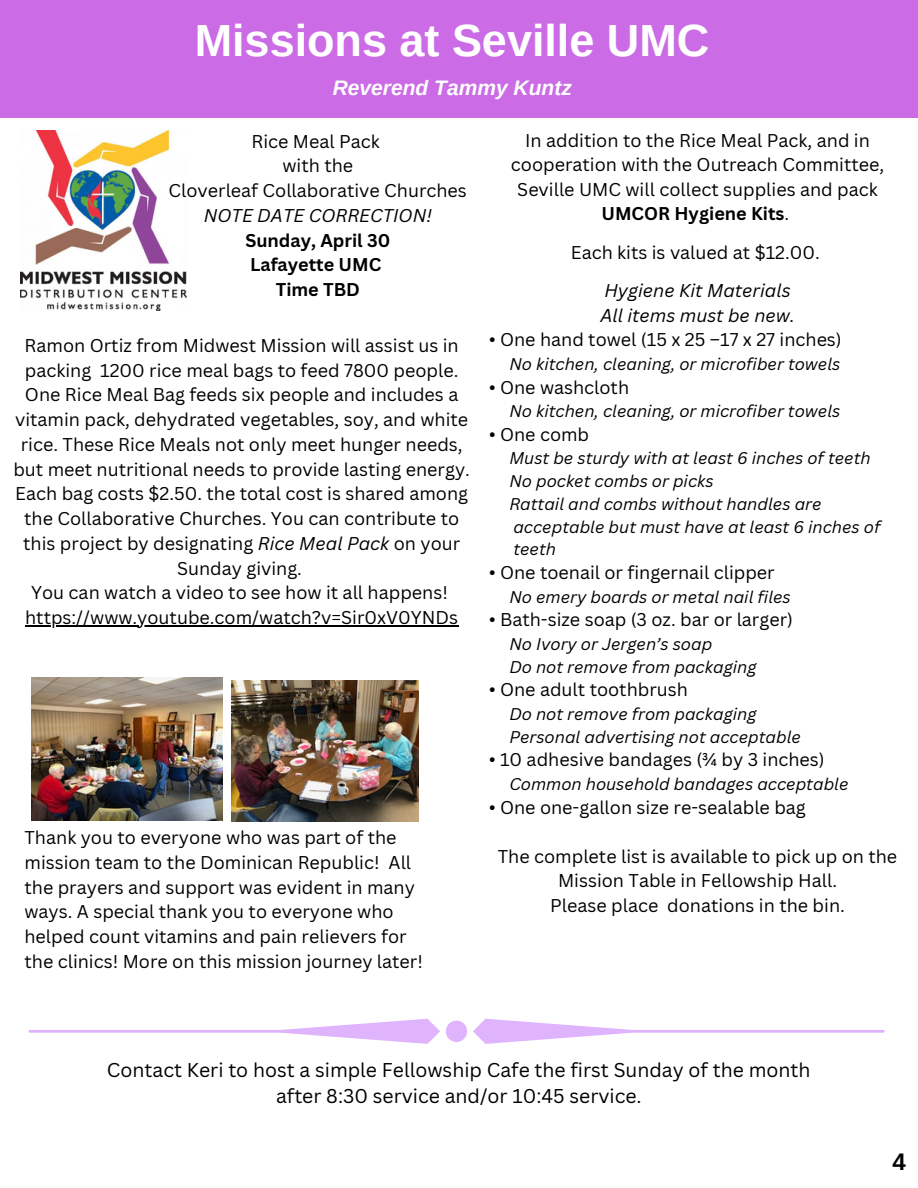
<style>
.page{position:relative;width:918px;height:1188px;background:#fff}
.page>*{position:absolute;margin:0;border:0;box-sizing:border-box;transform-origin:0 0}
.t1{font:700 45px "Arimo";color:#fff}
.t2{font:700 24px "Arimo";color:#000}
.t3{font:italic 700 21px "Arimo";color:#fff}
.t4{font:19.5px/26.7px "Canva Sans";color:#000;text-align:center}
.t5{font:18px/24.8px "Canva Sans";color:#000;text-align:center}
.t6{font:italic 18px/24.5px "Canva Sans";color:#000}
.t7{font:700 18px/24.8px "Canva Sans";color:#000;text-align:center}
.t8{font:italic 16.5px/22.8px "Canva Sans";color:#000}
.s1{font-style:italic}
.s2{font-weight:700}
</style>
<div class="page">
<div style="left:0;top:0;width:918px;height:118px;background:#cb6ce6"></div>
<img style="left:20px;top:130px;width:167px;height:180px">
<svg style="left:473px;top:1019px;width:412px;height:25px"></svg>
<svg style="left:29px;top:1019px;width:411px;height:25px"></svg>
<svg style="left:446px;top:1021px;width:21px;height:21px"></svg>
<img style="left:232px;top:681px;width:187px;height:141px">
<img style="left:31px;top:678px;width:192px;height:143px">
<hr style="left:25px;top:625px;width:433px;height:1px;background:#000">
<h1 class="t1" style="left:195px;top:16px;width:516px">Missions at Seville UMC</h1>
<p class="t3" style="left:333px;top:76px;width:241px">Reverend Tammy Kuntz</p>
<p class="t5" style="left:169px;top:128px;width:300px">Rice Meal Pack<br>with the<br>Cloverleaf Collaborative Churches</p>
<p class="t6" style="left:204px;top:203px;width:230px">NOTE DATE CORRECTION!</p>
<p class="t7" style="left:245px;top:227px;width:146px">Sunday, April 30<br>Lafayette UMC<br>Time TBD</p>
<p class="t5" style="left:13px;top:332px;width:458px">Ramon Ortiz from Midwest Mission will assist us in packing 1200 rice meal bags to feed 7800 people.<br>One Rice Meal Bag feeds six people and includes a vitamin pack, dehydrated vegetables, soy, and white rice. These Rice Meals not only meet hunger needs, but meet nutritional needs to provide lasting energy.<br>Each bag costs $2.50. the total cost is shared among the Collaborative Churches. You can contribute to this project by designating <span class="s1">Rice Meal Pack</span> on your Sunday giving.<br>You can watch a video to see how it all happens! https://www.youtube.com/watch?v=Sir0xV0YNDs</p>
<p class="t5" style="left:24px;top:825px;width:400px;text-align:left">Thank you to everyone who was part of the mission team to the Dominican Republic! All the prayers and support was evident in many ways. A special thank you to everyone who helped count vitamins and pain relievers for the clinics! More on this mission journey later!</p>
<p class="t5" style="left:511px;top:128px;width:375px">In addition to the Rice Meal Pack, and in cooperation with the Outreach Committee, Seville UMC will collect supplies and pack <span class="s2">UMCOR Hygiene Kits</span>.</p>
<p class="t5" style="left:571px;top:239px;width:251px">Each kits is valued at $12.00.</p>
<p class="t6" style="left:600px;top:278px;width:196px">Hygiene Kit Materials<br>All items must be new.</p>
<p class="t5" style="left:489px;top:327px;width:354px">• One hand towel (15 x 25 –17 x 27 inches)</p>
<p class="t8" style="left:509px;top:352px;width:333px">No kitchen, cleaning, or microfiber towels</p>
<p class="t5" style="left:489px;top:374px;width:142px">• One washcloth</p>
<p class="t8" style="left:509px;top:399px;width:333px">No kitchen, cleaning, or microfiber towels</p>
<p class="t5" style="left:489px;top:421px;width:102px">• One comb</p>
<p class="t8" style="left:509px;top:447px;width:373px">Must be sturdy with at least 6 inches of teeth<br>No pocket combs or picks<br>Rattail and combs without handles are acceptable but must have at least 6 inches of teeth</p>
<p class="t5" style="left:489px;top:560px;width:287px">• One toenail or fingernail clipper</p>
<p class="t8" style="left:509px;top:585px;width:283px">No emery boards or metal nail files</p>
<p class="t5" style="left:489px;top:607px;width:305px">• Bath-size soap (3 oz. bar or larger)</p>
<p class="t8" style="left:509px;top:632px;width:249px">No Ivory or Jergen’s soap<br>Do not remove from packaging</p>
<p class="t5" style="left:489px;top:677px;width:200px">• One adult toothbrush</p>
<p class="t8" style="left:509px;top:702px;width:293px">Do not remove from packaging<br>Personal advertising not acceptable</p>
<p class="t5" style="left:489px;top:747px;width:337px">• 10 adhesive bandages (¾ by 3 inches)</p>
<p class="t8" style="left:509px;top:772px;width:341px">Common household bandages acceptable</p>
<p class="t5" style="left:489px;top:794px;width:318px">• One one-gallon size re-sealable bag</p>
<p class="t5" style="left:498px;top:843px;width:401px">The complete list is available to pick up on the<br>Mission Table in Fellowship Hall.<br>Please place donations in the bin.</p>
<p class="t4" style="left:107px;top:1056px;width:705px">Contact Keri to host a simple Fellowship Cafe the first Sunday of the month after 8:30 service and/or 10:45 service.</p>
<h2 class="t2" style="left:893px;top:1149px;width:15px">4</h2>
</div>
